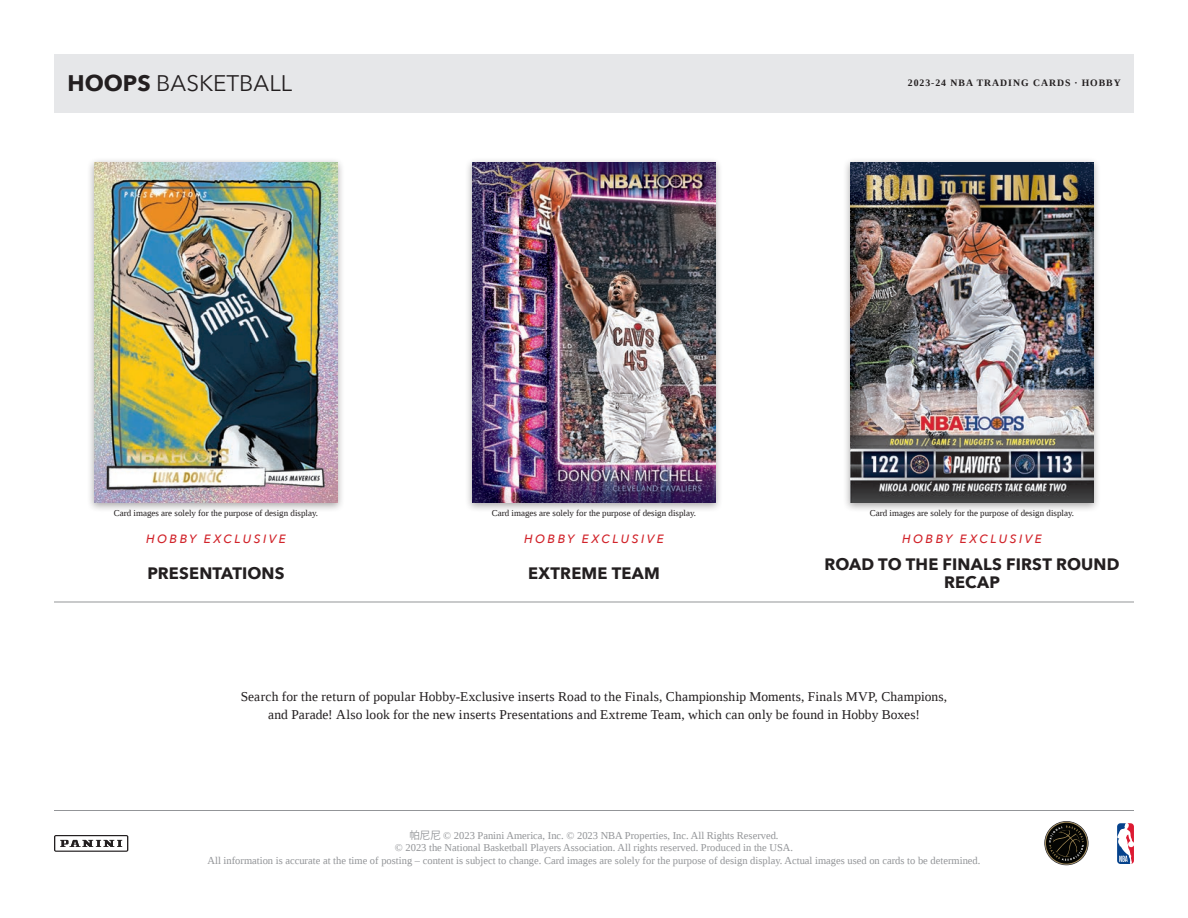
<style>
.page{position:relative;width:1188px;height:918px;background:#fff}
.page>*{position:absolute;margin:0;border:0;box-sizing:border-box;transform-origin:0 0}
.t1{font:22.5px "Avenir Next";color:#231f20}
.t2{font:700 16.5px/18px "Avenir Next";letter-spacing:.005em;color:#231f20;text-align:center}
.t3{font:13.5px/18px "Liberation Serif";letter-spacing:.01em;color:#231f20;text-align:center}
.t4{font:italic 500 12px "Avenir Next";letter-spacing:.205em;color:#d1232a}
.t5{font:10.5px/12.6px "Liberation Serif";color:#939598;text-align:center}
.t6{font:700 9.75px "Liberation Serif";letter-spacing:.1em;color:#231f20}
.t7{font:9px "Liberation Serif";color:#231f20}
.s1{font-weight:700}
.s2{font-family:"Koz Go Pr 6 N"}
</style>
<div class="page">
<hr style="left:54px;top:602px;width:1080px;height:1px;background:#939598">
<div style="left:87px;top:158px;width:258px;height:355px;background:#231f20;opacity:.4"></div>
<img style="left:94px;top:163px;width:243px;height:340px">
<div style="left:465px;top:158px;width:258px;height:355px;background:#231f20;opacity:.4"></div>
<img style="left:472px;top:163px;width:244px;height:340px">
<div style="left:843px;top:158px;width:258px;height:355px;background:#231f20;opacity:.4"></div>
<img style="left:850px;top:163px;width:244px;height:340px">
<svg style="left:1117px;top:823px;width:17px;height:41px"></svg>
<hr style="left:54px;top:810px;width:1080px;height:1px;background:#939598">
<svg style="left:54px;top:835px;width:74px;height:17px"></svg>
<svg style="left:1044px;top:821px;width:45px;height:44px"></svg>
<div style="left:54px;top:54px;width:1080px;height:58px;background:#e6e7e9"></div>
<p class="t1" style="left:68px;top:64px;width:226px"><span class="s1">HOOPS</span> BASKETBALL</p>
<p class="t6" style="left:908px;top:77px;width:215px">2023-24 NBA TRADING CARDS · HOBBY</p>
<p class="t7" style="left:114px;top:507px;width:206px">Card images are solely for the purpose of design display.</p>
<p class="t7" style="left:492px;top:507px;width:206px">Card images are solely for the purpose of design display.</p>
<p class="t7" style="left:870px;top:507px;width:206px">Card images are solely for the purpose of design display.</p>
<p class="t4" style="left:146px;top:528px;width:141px">HOBBY EXCLUSIVE</p>
<p class="t4" style="left:524px;top:528px;width:141px">HOBBY EXCLUSIVE</p>
<p class="t4" style="left:902px;top:528px;width:141px">HOBBY EXCLUSIVE</p>
<p class="t2" style="left:147px;top:564px;width:139px">PRESENTATIONS</p>
<p class="t2" style="left:528px;top:564px;width:133px">EXTREME TEAM</p>
<p class="t2" style="left:825px;top:555px;width:296px">ROAD TO THE FINALS FIRST ROUND<br>RECAP</p>
<p class="t3" style="left:241px;top:687px;width:708px">Search for the return of popular Hobby-Exclusive inserts Road to the Finals, Championship Moments, Finals MVP, Champions, and Parade! Also look for the new inserts Presentations and Extreme Team, which can only be found in Hobby Boxes!</p>
<p class="t5" style="left:208px;top:829px;width:774px"><span class="s2">帕尼尼</span> © 2023 Panini America, Inc. © 2023 NBA Properties, Inc. All Rights Reserved.<br>© 2023 the National Basketball Players Association. All rights reserved. Produced in the USA.<br>All information is accurate at the time of posting – content is subject to change. Card images are solely for the purpose of design display. Actual images used on cards to be determined.</p>
</div>
